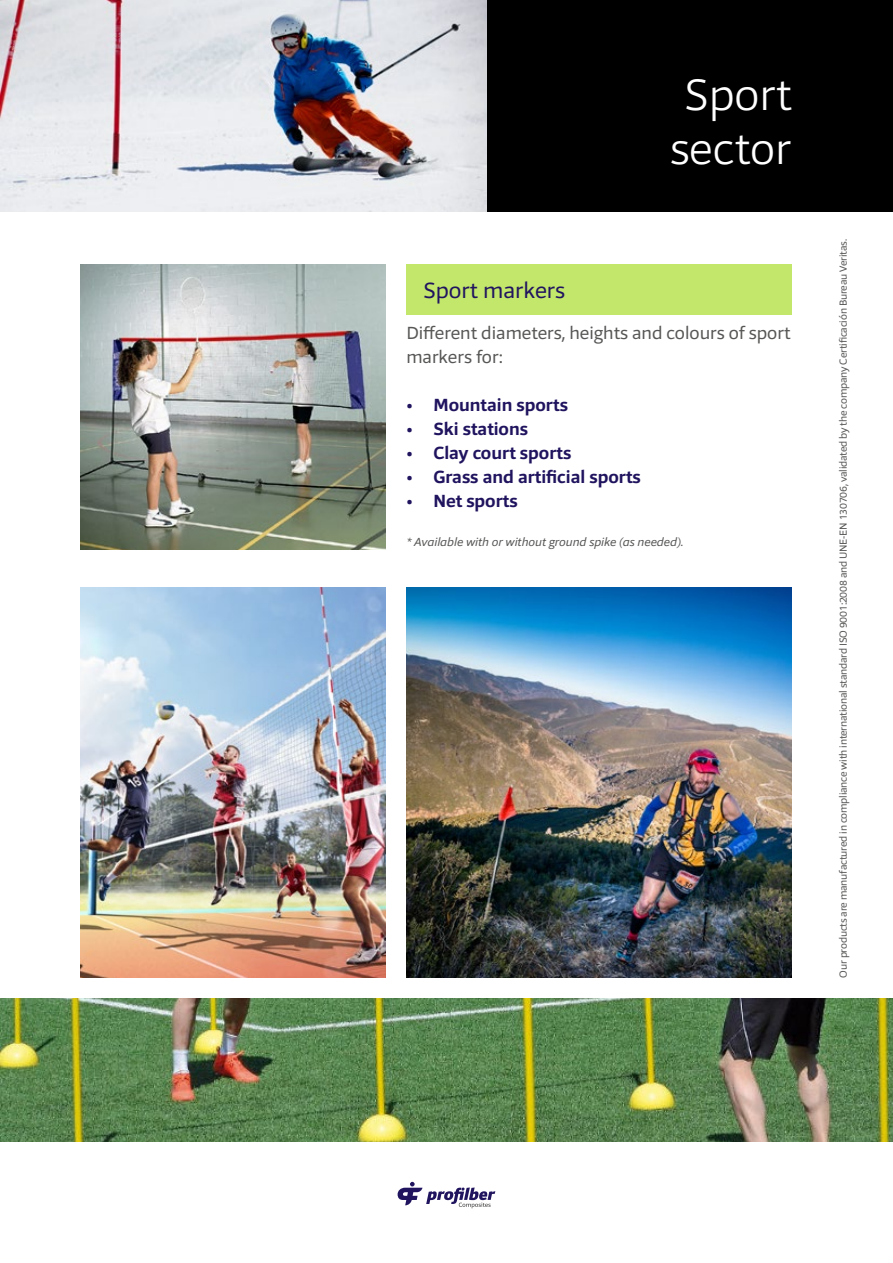
<style>
.page{position:relative;width:893px;height:1263px;background:#fff}
.page>*{position:absolute;margin:0;border:0;box-sizing:border-box;transform-origin:0 0}
.t1{font:300 45px/54px "Foro Sans";color:#fff;text-align:center}
.t2{font:22.5px "Foro Sans";color:#21145f}
.t3{font:700 18px "Foro Sans";color:#21145f}
.t4{font:18px/24px "Foro Sans";color:#575756}
.t5{font:italic 12px "Foro Sans";color:#575756}
.t6{font:10.5px "Foro Sans";letter-spacing:-.02em;color:#575756}
</style>
<div class="page">
<svg style="left:398px;top:1182px;width:97px;height:26px"></svg>
<div style="left:487px;top:0;width:406px;height:212px;background:#000"></div>
<img style="left:0;top:0;width:487px;height:212px">
<img style="left:0;top:999px;width:893px;height:142px">
<div style="left:406px;top:264px;width:385px;height:51px;background:#c2e76b"></div>
<img style="left:80px;top:264px;width:305px;height:285px">
<img style="left:406px;top:588px;width:385px;height:389px">
<img style="left:80px;top:588px;width:305px;height:389px">
<h2 class="t2" style="left:423px;top:276px;width:143px">Sport markers</h2>
<h1 class="t1" style="left:670px;top:67px;width:122px">Sport sector</h1>
<h3 class="t4" style="left:406px;top:320px;width:386px">Different diameters, heights and colours of sport markers for:</h3>
<h3 class="t3" style="left:406px;top:393px;width:163px">• Mountain sports</h3>
<h3 class="t3" style="left:406px;top:417px;width:123px">• Ski stations</h3>
<h3 class="t3" style="left:406px;top:441px;width:167px">• Clay court sports</h3>
<h3 class="t3" style="left:406px;top:465px;width:236px">• Grass and artificial sports</h3>
<h3 class="t3" style="left:406px;top:489px;width:113px">• Net sports</h3>
<p class="t5" style="left:406px;top:534px;width:279px">* Available with or without ground spike (as needed).</p>
<p class="t6" style="left:836px;top:977px;width:740px;rotate:-90deg">Our products are manufactured in compliance with international standard ISO 9001:2008 and UNE-EN 130706, validated by the company Certificación Bureau Veritas.</p>
</div>
